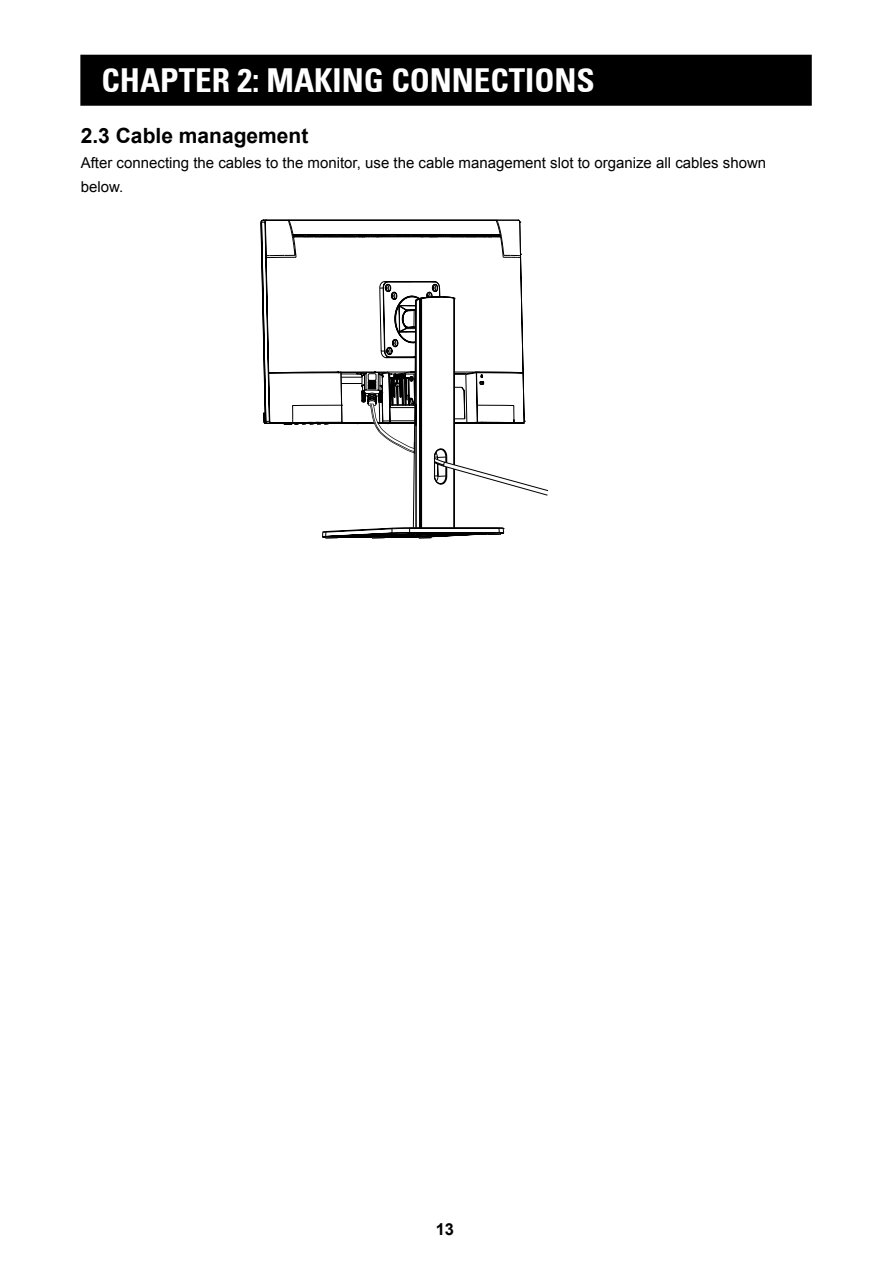
<style>
.page{position:relative;width:893px;height:1263px;background:#fff}
.page>*{position:absolute;margin:0;border:0;box-sizing:border-box;transform-origin:0 0}
.t1{font:700 condensed 33px "Univers 67";color:#fff}
.t2{font:700 21px "Arial";color:#000}
.t3{font:700 16.5px "Arial";color:#000}
.t4{font:15px/24px "Arial";color:#000}
</style>
<div class="page">
<div style="left:81px;top:55px;width:730px;height:50px;background:#000"></div>
<div style="left:80px;top:55px;width:732px;height:51px;border:2px solid #000"></div>
<svg style="left:261px;top:220px;width:288px;height:319px"></svg>
<h1 class="t1" style="left:102px;top:60px;width:495px">CHAPTER 2: MAKING CONNECTIONS</h1>
<h2 class="t2" style="left:81px;top:122px;width:229px">2.3 Cable management</h2>
<p class="t4" style="left:81px;top:151px;width:687px">After connecting the cables to the monitor, use the cable management slot to organize all cables shown below.</p>
<p class="t3" style="left:436px;top:1218px;width:20px">13</p>
</div>
